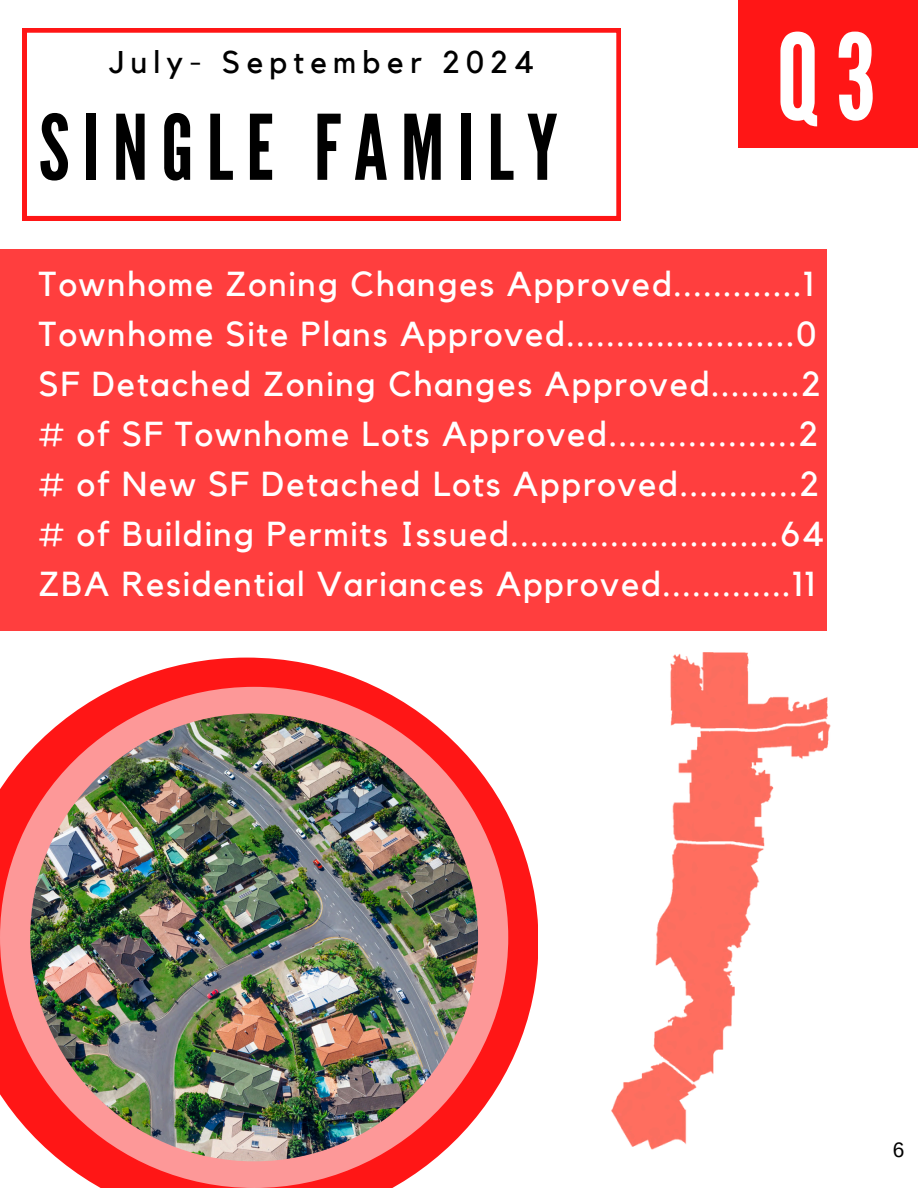
<style>
.page{position:relative;width:918px;height:1188px;background:#fff}
.page>*{position:absolute;margin:0;border:0;box-sizing:border-box;transform-origin:0 0}
.t1{font:118.65px "League Gothic";color:#fff}
.t2{font:90px "League Gothic";letter-spacing:.145em;color:#000}
.t3{font:34.5px "Kollektif";letter-spacing:.05em;color:#fff}
.t4{font:31.35px "Kollektif";letter-spacing:.2em;color:#000}
.t5{font:21px "Arimo";color:#000}
</style>
<div class="page">
<svg style="left:23px;top:28px;width:598px;height:192px"></svg>
<div style="left:738px;top:0;width:180px;height:148px;background:#ff1616"></div>
<div style="left:0;top:249px;width:827px;height:382px;background:#ff3e3e"></div>
<img style="left:611px;top:652px;width:220px;height:498px">
<svg style="left:0;top:658px;width:538px;height:530px;fill:#ff1c1c"></svg>
<div style="left:0;top:687px;width:508px;height:501px;background:#fd9898;border-radius:50%"></div>
<img style="left:30px;top:713px;width:448px;height:448px;border-radius:50%">
<p class="t4" style="left:109px;top:48px;width:426px">July- September 2024</p>
<p class="t2" style="left:39px;top:96px;width:520px">SINGLE FAMILY</p>
<p class="t1" style="left:777px;top:9px;width:101px">Q3</p>
<h3 class="t3" style="left:39px;top:268px;width:776px">Townhome Zoning Changes Approved.............1</h3>
<h2 class="t3" style="left:39px;top:318px;width:779px">Townhome Site Plans Approved.......................0</h2>
<h1 class="t3" style="left:39px;top:368px;width:783px">SF Detached Zoning Changes Approved.........2</h1>
<p class="t3" style="left:39px;top:418px;width:780px"># of SF Townhome Lots Approved...................2</p>
<p class="t3" style="left:39px;top:468px;width:781px"># of New SF Detached Lots Approved............2</p>
<p class="t3" style="left:39px;top:518px;width:787px"># of Building Permits Issued...........................64</p>
<p class="t3" style="left:39px;top:568px;width:778px">ZBA Residential Variances Approved.............11</p>
<p class="t5" style="left:893px;top:1138px;width:13px">6</p>
</div>
